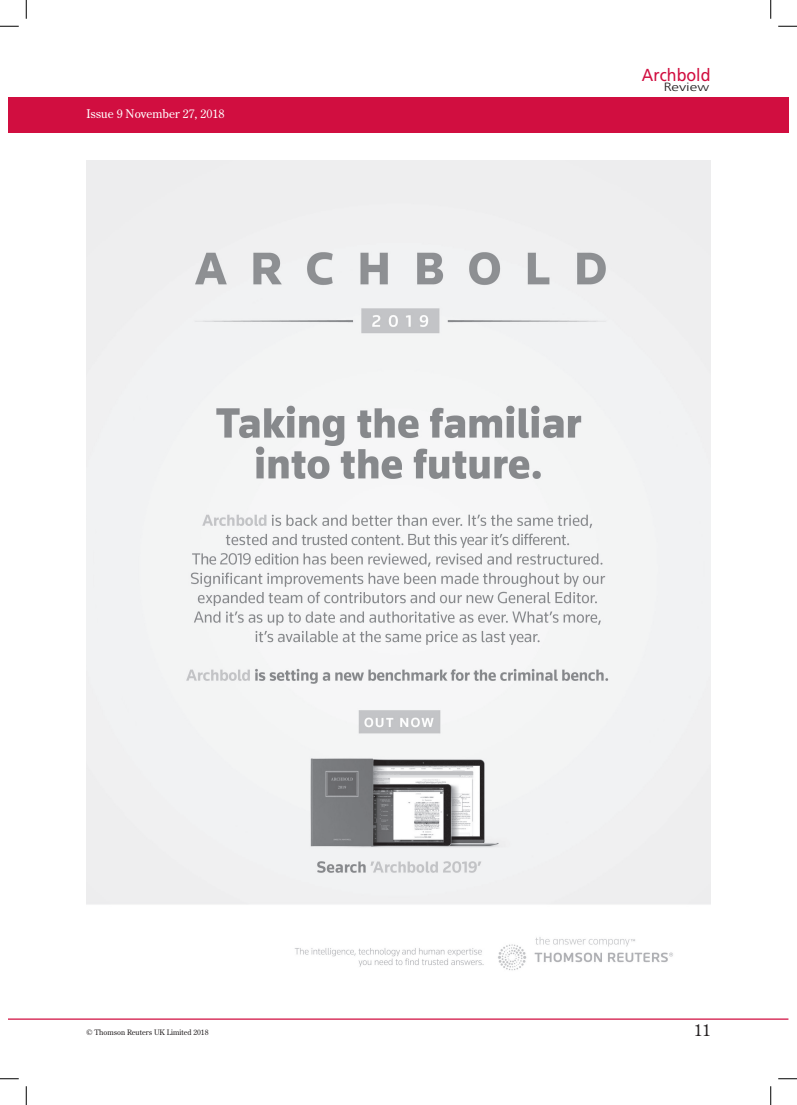
<style>
.page{position:relative;width:797px;height:1105px;background:#fff}
.page>*{position:absolute;margin:0;border:0;box-sizing:border-box;transform-origin:0 0}
.t1{font:17.38px "Frutiger";color:#d10e40;scale:.92 1}
.t2{font:16.25px "Century Old Style";color:#231f20}
.t3{font:11.88px "Century Old Style";color:#fff}
.t4{font:300 11.5px "Frutiger";color:#231f20;scale:1.32 1}
.t5{font:7.5px "Century Old Style";color:#231f20}
.s1{font-size:12px}
</style>
<div class="page">
<div style="left:9px;top:97px;width:779px;height:36px;background:#d10e40"></div>
<hr style="left:9px;top:1018px;width:779px;height:2px;background:#d10e40">
<img style="left:86px;top:161px;width:624px;height:810px">
<svg style="left:0;top:25px;width:19px;height:2px"></svg>
<svg style="left:778px;top:25px;width:19px;height:2px"></svg>
<svg style="left:0;top:1078px;width:19px;height:1px"></svg>
<svg style="left:778px;top:1078px;width:19px;height:1px"></svg>
<svg style="left:25px;top:0;width:2px;height:19px"></svg>
<svg style="left:25px;top:1086px;width:2px;height:19px"></svg>
<svg style="left:770px;top:0;width:1px;height:19px"></svg>
<svg style="left:770px;top:1086px;width:1px;height:19px"></svg>
<h3 class="t3" style="left:86px;top:106px;width:139px">Issue 9 November 27, 2018</h3>
<p class="t5" style="left:86px;top:1028px;width:123px">© Thomson Reuters UK Limited 2018</p>
<h1 class="t1" style="left:642px;top:65px;width:76px">Archbold</h1>
<h3 class="t4" style="left:663px;top:80px;width:36px"><span class="s1">R</span>eview</h3>
<h2 class="t2" style="left:694px;top:1020px;width:18px">11</h2>
</div>
